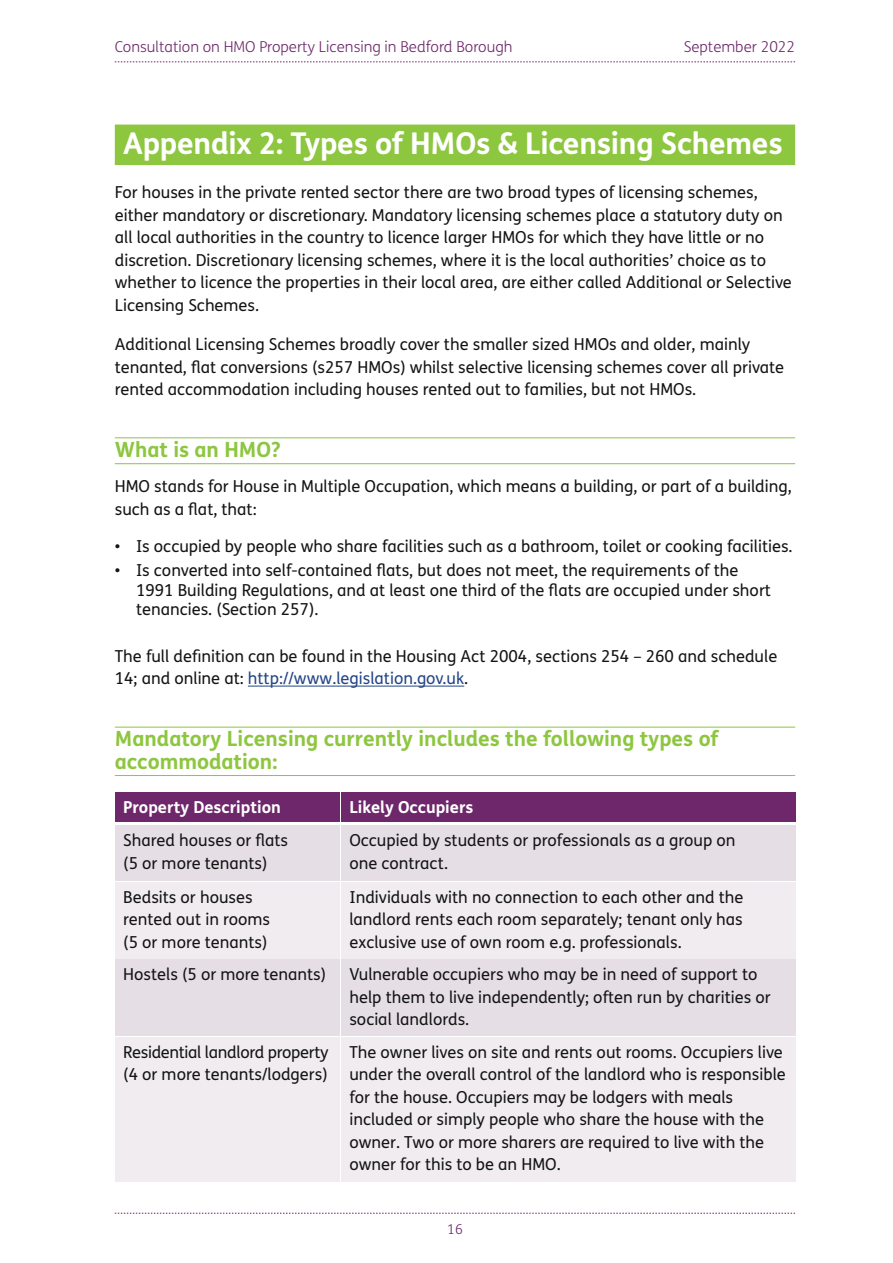
<style>
.page{position:relative;width:893px;height:1263px;background:#fff}
.page>*{position:absolute;margin:0;border:0;box-sizing:border-box;transform-origin:0 0}
.Heading1{font:700 30px "FS Me Pro";letter-spacing:-.01em;color:#fff}
.Heading{font:700 21px/22.5px "FS Me Pro";color:#8dc63f}
.Body_Text{font:16.5px/22.5px "FS Me Pro";color:#141414}
.Body_Text-2{font:16.5px/22.5px "FS Me Pro";letter-spacing:-.02em;color:#141414}
.Body_Text-3{font:700 16.5px "FS Me Pro";color:#fff}
.t1{font:300 15px "FS Me Pro";color:#6d276a}
.t2{font:300 13.5px "FS Me Pro";color:#6d276a}
.s1{color:#234586}
</style>
<div class="page">
<svg style="left:115px;top:1213px;width:680px;height:1px"></svg>
<svg style="left:115px;top:62px;width:680px;height:1px"></svg>
<div style="left:115px;top:125px;width:680px;height:40px;background:#8dc63f"></div>
<hr style="left:115px;top:438px;width:680px;height:1px;background:#8dc63f">
<hr style="left:115px;top:463px;width:680px;height:1px;background:#8dc63f">
<hr style="left:248px;top:686px;width:216px;height:1px;background:#234586">
<hr style="left:115px;top:727px;width:680px;height:1px;background:#8dc63f">
<hr style="left:115px;top:775px;width:680px;height:1px;background:#8dc63f">
<div style="left:115px;top:792px;width:224px;height:29px;background:#6d276a"></div>
<div style="left:341px;top:792px;width:454px;height:29px;background:#6d276a"></div>
<div style="left:115px;top:825px;width:224px;height:56px;background:#e6dee5"></div>
<div style="left:115px;top:882px;width:224px;height:76px;background:#f0ecf0"></div>
<div style="left:341px;top:825px;width:454px;height:56px;background:#e6dee5"></div>
<div style="left:341px;top:882px;width:454px;height:76px;background:#f0ecf0"></div>
<div style="left:115px;top:959px;width:224px;height:77px;background:#e6dee5"></div>
<div style="left:115px;top:1037px;width:224px;height:144px;background:#f0ecf0"></div>
<div style="left:341px;top:959px;width:454px;height:77px;background:#e6dee5"></div>
<div style="left:341px;top:1037px;width:454px;height:144px;background:#f0ecf0"></div>
<p class="t1" style="left:115px;top:36px;width:399px">Consultation on HMO Property Licensing in Bedford Borough</p>
<p class="t1" style="left:684px;top:36px;width:113px">September 2022</p>
<p class="Heading1" style="left:123px;top:120px;width:661px">Appendix 2: Types of HMOs &amp; Licensing Schemes</p>
<p class="Body_Text" style="left:115px;top:181px;width:679px">For houses in the private rented sector there are two broad types of licensing schemes, either mandatory or discretionary. Mandatory licensing schemes place a statutory duty on all local authorities in the country to licence larger HMOs for which they have little or no discretion. Discretionary licensing schemes, where it is the local authorities’ choice as to whether to licence the properties in their local area, are either called Additional or Selective Licensing Schemes.</p>
<p class="Body_Text" style="left:115px;top:333px;width:671px">Additional Licensing Schemes broadly cover the smaller sized HMOs and older, mainly tenanted, flat conversions (s257 HMOs) whilst selective licensing schemes cover all private rented accommodation including houses rented out to families, but not HMOs.</p>
<p class="Heading" style="left:115px;top:437px;width:167px">What is an HMO?</p>
<p class="Body_Text" style="left:115px;top:475px;width:678px">HMO stands for House in Multiple Occupation, which means a building, or part of a building, such as a flat, that:</p>
<p class="Body_Text" style="left:115px;top:534px;width:679px">• Is occupied by people who share facilities such as a bathroom, toilet or cooking facilities.</p>
<p class="Body_Text" style="left:136px;top:560px;width:636px;line-height:19.8px;text-indent:-21px">• Is converted into self-contained flats, but does not meet, the requirements of the<br>1991 Building Regulations, and at least one third of the flats are occupied under short tenancies. (Section 257).</p>
<p class="Body_Text" style="left:115px;top:644px;width:664px">The full definition can be found in the Housing Act 2004, sections 254 – 260 and schedule<br>14; and online at: <span class="s1">http://www.legislation.gov.uk</span>.</p>
<p class="Heading" style="left:115px;top:727px;width:605px">Mandatory Licensing currently includes the following types of accommodation:</p>
<p class="Body_Text-3" style="left:123px;top:794px;width:159px">Property Description</p>
<p class="Body_Text-3" style="left:349px;top:794px;width:126px">Likely Occupiers</p>
<p class="Body_Text" style="left:123px;top:829px;width:166px">Shared houses or flats (5 or more tenants)</p>
<p class="Body_Text" style="left:123px;top:885px;width:148px">Bedsits or houses rented out in rooms (5 or more tenants)</p>
<p class="Body_Text" style="left:349px;top:829px;width:388px">Occupied by students or professionals as a group on one contract.</p>
<p class="Body_Text" style="left:349px;top:885px;width:396px;text-align:justify">Individuals with no connection to each other and the landlord rents each room separately; tenant only has exclusive use of own room e.g. professionals.</p>
<p class="Body_Text" style="left:123px;top:963px;width:204px">Hostels (5 or more tenants)</p>
<p class="Body_Text-2" style="left:123px;top:1040px;width:207px">Residential landlord property (4 or more tenants/lodgers)</p>
<p class="Body_Text" style="left:349px;top:963px;width:423px">Vulnerable occupiers who may be in need of support to help them to live independently; often run by charities or social landlords.</p>
<p class="Body_Text" style="left:349px;top:1040px;width:438px">The owner lives on site and rents out rooms. Occupiers live under the overall control of the landlord who is responsible for the house. Occupiers may be lodgers with meals included or simply people who share the house with the owner. Two or more sharers are required to live with the owner for this to be an HMO.</p>
<p class="t2" style="left:447px;top:1220px;width:17px">16</p>
</div>
